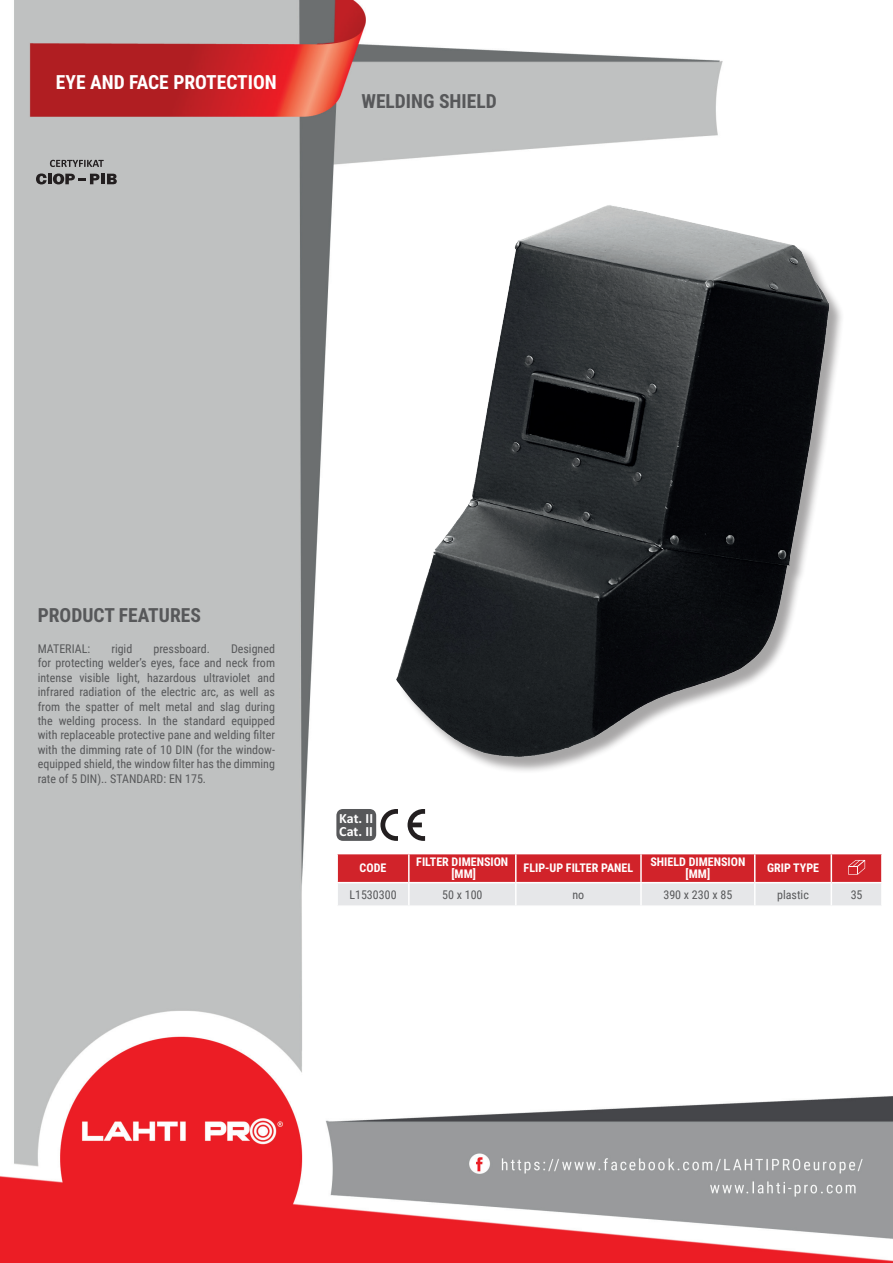
<style>
.page{position:relative;width:893px;height:1263px;background:#fff}
.page>*{position:absolute;margin:0;border:0;box-sizing:border-box;transform-origin:0 0}
.t1{font:700 19.5px "Roboto Condensed";color:#57585a}
.t2{font:700 19.5px "Roboto Condensed";color:#fff}
.t3{font:700 14.1px/12.9px "Calibri Profix";color:#fff}
.t4{font:12px/14.4px "Roboto Condensed";color:#57585a;text-align:justify}
.t5{font:700 12px/12px "Roboto Condensed";color:#fff;text-align:center}
</style>
<div class="page">
<img style="left:0;top:0;width:893px;height:1263px">
<hr style="left:336px;top:854px;width:2px;height:28px;background:#fff">
<hr style="left:336px;top:883px;width:2px;height:22px;background:#fff">
<hr style="left:881px;top:854px;width:2px;height:28px;background:#fff">
<hr style="left:881px;top:883px;width:2px;height:22px;background:#fff">
<hr style="left:831px;top:853px;width:52px;height:1px;background:#fff">
<hr style="left:336px;top:853px;width:73px;height:1px;background:#fff">
<hr style="left:336px;top:882px;width:73px;height:1px;background:#fff">
<hr style="left:831px;top:882px;width:52px;height:1px;background:#fff">
<hr style="left:336px;top:905px;width:73px;height:2px;background:#fff">
<hr style="left:409px;top:905px;width:107px;height:2px;background:#fff">
<hr style="left:516px;top:905px;width:125px;height:2px;background:#fff">
<hr style="left:641px;top:905px;width:114px;height:2px;background:#fff">
<hr style="left:755px;top:905px;width:76px;height:2px;background:#fff">
<hr style="left:831px;top:905px;width:52px;height:2px;background:#fff">
<svg style="left:337px;top:853px;width:545px;height:53px;background:#dd8589"></svg>
<div style="left:336px;top:809px;width:40px;height:32px;background:#57585a;border-radius:7px"></div>
<svg style="left:408px;top:809px;width:17px;height:32px"></svg>
<svg style="left:380px;top:809px;width:18px;height:32px"></svg>
<svg style="left:36px;top:173px;width:11px;height:11px"></svg>
<hr style="left:48px;top:174px;width:4px;height:10px;background:#231f20">
<hr style="left:101px;top:174px;width:4px;height:10px;background:#231f20">
<svg style="left:107px;top:174px;width:10px;height:10px"></svg>
<svg style="left:50px;top:160px;width:54px;height:7px"></svg>
<svg style="left:53px;top:173px;width:46px;height:11px"></svg>
<div style="left:399px;top:207px;width:446px;height:567px;background:#231f20;opacity:.4"></div>
<img style="left:397px;top:204px;width:431px;height:553px">
<h1 class="t2" style="left:56px;top:69px;width:222px">EYE AND FACE PROTECTION</h1>
<h1 class="t1" style="left:361px;top:88px;width:137px">WELDING SHIELD</h1>
<h1 class="t1" style="left:38px;top:601px;width:165px">PRODUCT FEATURES</h1>
<p class="t4" style="left:38px;top:641px;width:54px">MATERIAL:</p>
<p class="t4" style="left:111px;top:641px;width:23px">rigid</p>
<p class="t4" style="left:154px;top:641px;width:58px">pressboard.</p>
<p class="t4" style="left:38px;top:641px;width:239px;text-indent:193px">Designed for protecting welder’s eyes, face and neck from intense visible light, hazardous ultraviolet and infrared radiation of the electric arc, as well as from the spatter of melt metal and slag during the welding process. In the standard equipped with replaceable protective pane and welding filter with the dimming rate of 10 DIN (for the window&shy;equipped shield, the window filter has the dimming rate of 5 DIN).. STANDARD: EN 175.</p>
<p class="t3" style="left:339px;top:811px;width:35px">Kat. II<br>Cat. II</p>
<p class="t5" style="left:360px;top:862px;width:28px">CODE</p>
<p class="t5" style="left:416px;top:856px;width:93px">FILTER DIMENSION [MM]</p>
<p class="t5" style="left:524px;top:862px;width:111px">FLIP-UP FILTER PANEL</p>
<p class="t5" style="left:650px;top:856px;width:96px">SHIELD DIMENSION [MM]</p>
<p class="t5" style="left:767px;top:862px;width:53px">GRIP TYPE</p>
<p class="t4" style="left:349px;top:887px;width:49px">L1530300</p>
<p class="t4" style="left:442px;top:887px;width:42px">50 x 100</p>
<p class="t4" style="left:572px;top:887px;width:13px">no</p>
<p class="t4" style="left:663px;top:887px;width:70px">390 x 230 x 85</p>
<p class="t4" style="left:777px;top:887px;width:33px">plastic</p>
<p class="t4" style="left:851px;top:887px;width:13px">35</p>
</div>
